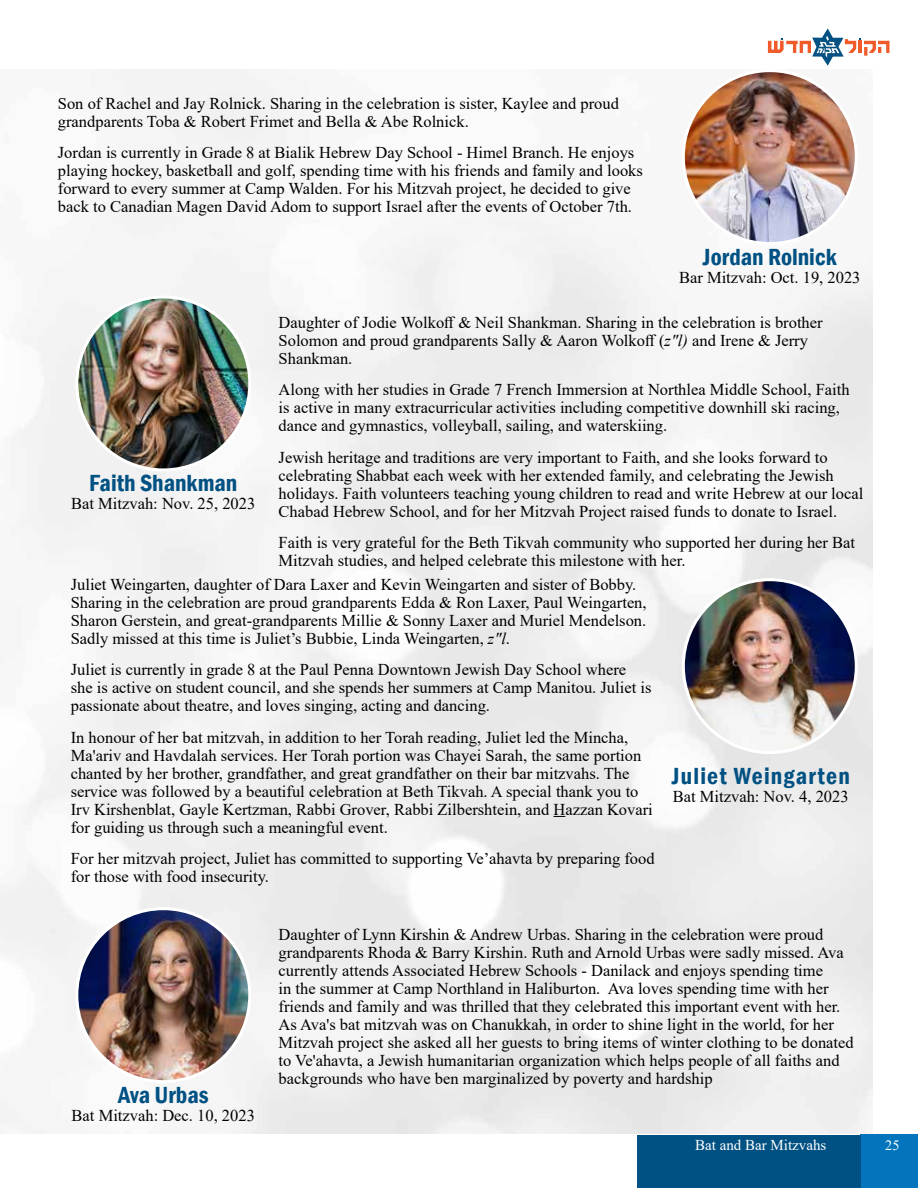
<style>
.page{position:relative;width:918px;height:1188px;background:#fff}
.page>*{position:absolute;margin:0;border:0;box-sizing:border-box;transform-origin:0 0}
.t1{font:600 condensed 24px "Franklin Gothic";color:#005183}
.t2{font:600 condensed 24px "Franklin Gothic";letter-spacing:.05em;color:#005183}
.t3{font:16.5px/18px "Times New Roman";color:#000}
.t4{font:15px "Times New Roman";color:#fff}
.t5{font:14.25px "Times New Roman";color:#fff}
.s1{font-style:italic}
</style>
<div class="page">
<div style="left:860px;top:1135px;width:58px;height:53px;background:#0475bc"></div>
<div style="left:637px;top:1135px;width:223px;height:53px;background:#005183"></div>
<svg style="left:768px;top:29px;width:122px;height:37px"></svg>
<svg style="left:553px;top:816px;width:12px;height:1px"></svg>
<img style="left:683px;top:580px;width:173px;height:173px;border-radius:86px">
<img style="left:77px;top:297px;width:173px;height:173px;border-radius:86px">
<img style="left:77px;top:909px;width:173px;height:173px;border-radius:86px">
<img style="left:683px;top:71px;width:173px;height:173px;border-radius:86px">
<p class="t3" style="left:58px;top:94px;width:563px">Son of Rachel and Jay Rolnick. Sharing in the celebration is sister, Kaylee and proud grandparents Toba &amp; Robert Frimet and Bella &amp; Abe Rolnick.</p>
<p class="t3" style="left:58px;top:143px;width:587px">Jordan is currently in Grade 8 at Bialik Hebrew Day School - Himel Branch. He enjoys playing hockey, basketball and golf, spending time with his friends and family and looks forward to every summer at Camp Walden. For his Mitzvah project, he decided to give back to Canadian Magen David Adom to support Israel after the events of October 7th.</p>
<h1 class="t1" style="left:703px;top:241px;width:135px">Jordan Rolnick</h1>
<p class="t3" style="left:679px;top:268px;width:183px">Bar Mitzvah: Oct. 19, 2023</p>
<h1 class="t1" style="left:89px;top:467px;width:150px">Faith Shankman</h1>
<p class="t3" style="left:71px;top:494px;width:186px">Bat Mitzvah: Nov. 25, 2023</p>
<p class="t3" style="left:279px;top:313px;width:546px">Daughter of Jodie Wolkoff &amp; Neil Shankman. Sharing in the celebration is brother<br>Solomon and proud grandparents Sally &amp; Aaron Wolkoff (<span class="s1">z"l)</span> and Irene &amp; Jerry<br>Shankman.</p>
<p class="t3" style="left:279px;top:380px;width:573px">Along with her studies in Grade 7 French Immersion at Northlea Middle School, Faith is active in many extracurricular activities including competitive downhill ski racing, dance and gymnastics, volleyball, sailing, and waterskiing.</p>
<p class="t3" style="left:279px;top:448px;width:586px">Jewish heritage and traditions are very important to Faith, and she looks forward to celebrating Shabbat each week with her extended family, and celebrating the Jewish holidays. Faith volunteers teaching young children to read and write Hebrew at our local Chabad Hebrew School, and for her Mitzvah Project raised funds to donate to Israel.</p>
<p class="t3" style="left:279px;top:533px;width:578px">Faith is very grateful for the Beth Tikvah community who supported her during her Bat<br>Mitzvah studies, and helped celebrate this milestone with her.</p>
<p class="t3" style="left:71px;top:575px;width:577px">Juliet Weingarten, daughter of Dara Laxer and Kevin Weingarten and sister of Bobby.<br>Sharing in the celebration are proud grandparents Edda &amp; Ron Laxer, Paul Weingarten, Sharon Gerstein, and great-grandparents Millie &amp; Sonny Laxer and Muriel Mendelson.<br>Sadly missed at this time is Juliet’s Bubbie, Linda Weingarten, <span class="s1">z"l</span>.</p>
<p class="t3" style="left:71px;top:660px;width:582px">Juliet is currently in grade 8 at the Paul Penna Downtown Jewish Day School where she is active on student council, and she spends her summers at Camp Manitou. Juliet is passionate about theatre, and loves singing, acting and dancing.</p>
<p class="t3" style="left:71px;top:728px;width:584px">In honour of her bat mitzvah, in addition to her Torah reading, Juliet led the Mincha, Ma'ariv and Havdalah services. Her Torah portion was Chayei Sarah, the same portion chanted by her brother, grandfather, and great grandfather on their bar mitzvahs. The service was followed by a beautiful celebration at Beth Tikvah. A special thank you to Irv Kirshenblat, Gayle Kertzman, Rabbi Grover, Rabbi Zilbershtein, and Hazzan Kovari for guiding us through such a meaningful event.</p>
<p class="t3" style="left:71px;top:849px;width:585px">For her mitzvah project, Juliet has committed to supporting Ve’ahavta by preparing food for those with food insecurity.</p>
<h1 class="t2" style="left:672px;top:760px;width:180px">Juliet Weingarten</h1>
<p class="t3" style="left:673px;top:787px;width:177px">Bat Mitzvah: Nov. 4, 2023</p>
<h1 class="t1" style="left:118px;top:1079px;width:92px">Ava Urbas</h1>
<p class="t3" style="left:72px;top:1106px;width:185px">Bat Mitzvah: Dec. 10, 2023</p>
<p class="t3" style="left:279px;top:925px;width:577px">Daughter of Lynn Kirshin &amp; Andrew Urbas. Sharing in the celebration were proud grandparents Rhoda &amp; Barry Kirshin. Ruth and Arnold Urbas were sadly missed. Ava currently attends Associated Hebrew Schools - Danilack and enjoys spending time<br>in the summer at Camp Northland in Haliburton. Ava loves spending time with her friends and family and was thrilled that they celebrated this important event with her.<br>As Ava's bat mitzvah was on Chanukkah, in order to shine light in the world, for her Mitzvah project she asked all her guests to bring items of winter clothing to be donated to Ve'ahavta, a Jewish humanitarian organization which helps people of all faiths and backgrounds who have ben marginalized by poverty and hardship</p>
<p class="t4" style="left:695px;top:1135px;width:133px">Bat and Bar Mitzvahs</p>
<p class="t5" style="left:885px;top:1136px;width:16px">25</p>
</div>
